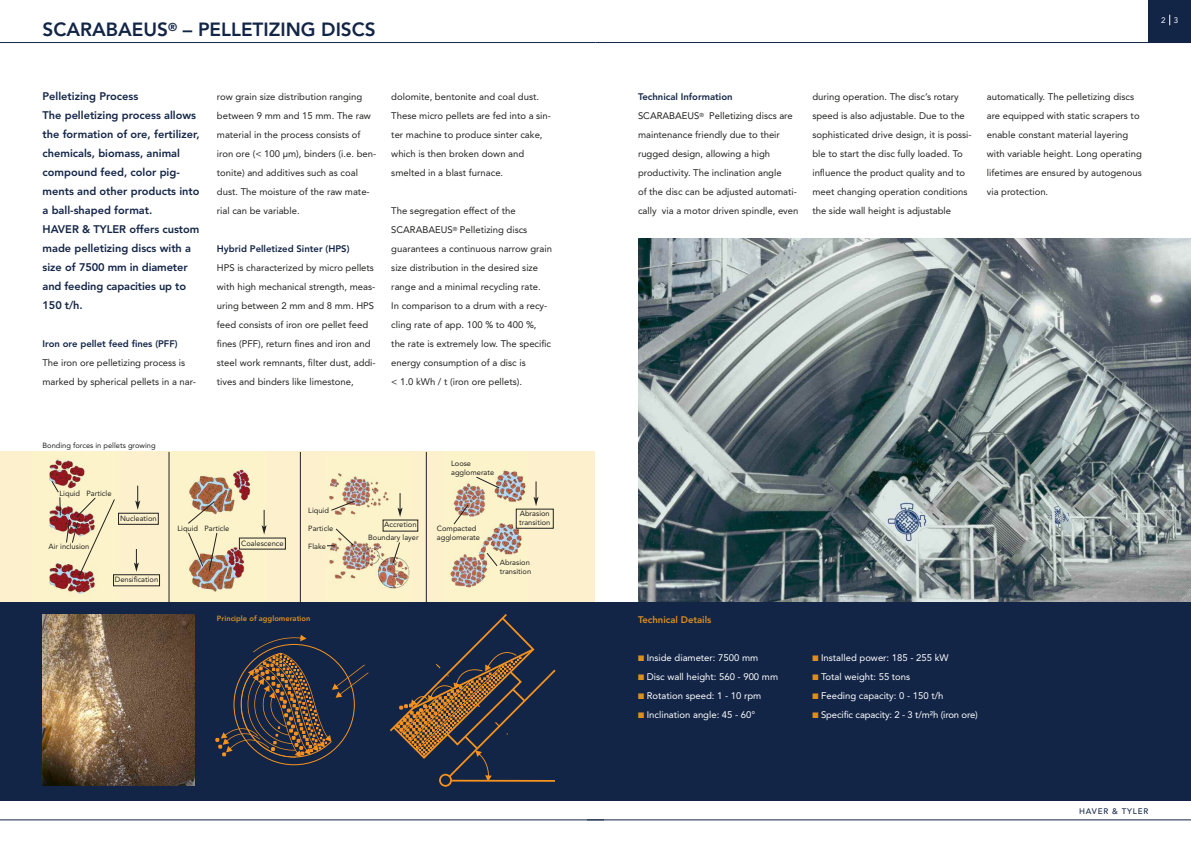
<style>
.page{position:relative;width:1191px;height:842px;background:#fff}
.page>*{position:absolute;margin:0;border:0;box-sizing:border-box;transform-origin:0 0}
.t1{font:800 19px "Avenir LT Std";color:#132547}
.t2{font:800 11px/19px "Avenir LT Std";color:#132547}
.t3{font:9.5px/19px "Avenir LT Std";color:#222221}
.t4{font:9.5px "Avenir LT Std";color:#fff}
.t5{font:800 9.5px "Avenir LT Std";color:#132547}
.t6{font:800 9.5px "Avenir LT Std";color:#dc901c}
.t7{font:500 8px "Avenir LT Std";letter-spacing:.1em;color:#132547}
.t8{font:8px "Avenir LT Std";color:#fff}
.t9{font:7.5px/9px "Avenir LT Std";color:#222221}
.t10{font:800 7.5px "Avenir LT Std";color:#dc901c}
.s1{font-weight:800;color:#132547}
.s2{color:#dc901c}
</style>
<div class="page">
<div style="left:0;top:452px;width:165px;height:152px;background:#fcf1cc"></div>
<img style="left:49px;top:457px;width:69px;height:138px">
<div style="left:164px;top:452px;width:125px;height:152px;background:#fcf1cc"></div>
<img style="left:186px;top:468px;width:80px;height:124px">
<div style="left:288px;top:452px;width:145px;height:152px;background:#fcf1cc"></div>
<img style="left:327px;top:473px;width:85px;height:116px">
<div style="left:424px;top:452px;width:171px;height:152px;background:#fcf1cc"></div>
<img style="left:449px;top:470px;width:78px;height:120px">
<div style="left:118px;top:513px;width:40px;height:11px;border:1px solid #222221"></div>
<svg style="left:135px;top:486px;width:5px;height:24px"></svg>
<svg style="left:134px;top:549px;width:5px;height:23px"></svg>
<svg style="left:262px;top:510px;width:5px;height:24px"></svg>
<svg style="left:188px;top:501px;width:27px;height:23px"></svg>
<svg style="left:209px;top:533px;width:8px;height:38px"></svg>
<svg style="left:188px;top:533px;width:15px;height:33px"></svg>
<svg style="left:397px;top:493px;width:5px;height:24px"></svg>
<svg style="left:331px;top:501px;width:24px;height:9px"></svg>
<svg style="left:327px;top:529px;width:26px;height:18px"></svg>
<svg style="left:393px;top:542px;width:7px;height:21px"></svg>
<svg style="left:533px;top:481px;width:5px;height:25px"></svg>
<svg style="left:487px;top:553px;width:10px;height:13px"></svg>
<svg style="left:454px;top:505px;width:14px;height:19px"></svg>
<svg style="left:476px;top:477px;width:23px;height:11px"></svg>
<img style="left:52px;top:481px;width:63px;height:95px">
<img style="left:638px;top:238px;width:553px;height:364px">
<div style="left:595px;top:602px;width:596px;height:199px;background:#132547"></div>
<hr style="left:587px;top:819px;width:604px;height:1px;background:#132547">
<div style="left:0;top:602px;width:596px;height:199px;background:#132547"></div>
<hr style="left:0;top:819px;width:604px;height:1px;background:#132547">
<svg style="left:215px;top:635px;width:153px;height:123px"></svg>
<hr style="left:452px;top:780px;width:103px;height:2px;background:#f7931d">
<div style="left:439px;top:774px;width:13px;height:13px;border:2px solid #f7931d;border-radius:50%"></div>
<svg style="left:390px;top:614px;width:165px;height:167px"></svg>
<img style="left:43px;top:615px;width:152px;height:171px">
<hr style="left:169px;top:452px;width:1px;height:150px;background:#222221">
<hr style="left:300px;top:452px;width:1px;height:150px;background:#222221">
<hr style="left:426px;top:452px;width:1px;height:150px;background:#222221">
<hr style="left:0;top:42px;width:595px;height:1px;background:#0e2a4c">
<hr style="left:595px;top:42px;width:596px;height:1px;background:#132547">
<div style="left:1148px;top:0;width:43px;height:43px;background:#132547"></div>
<h1 class="t1" style="left:43px;top:22px;width:335px">SCARABAEUS<sup>®</sup> – PELLETIZING DISCS</h1>
<p class="t2" style="left:43px;top:88px;width:159px">Pelletizing Process<br>The pelletizing process allows the formation of ore, fertilizer, chemicals, biomass, animal compound feed, color pig&shy;ments and other products into a ball-shaped format.<br>HAVER &amp; TYLER offers custom made pelletizing discs with a size of 7500 mm in diameter and feeding capacities up to<br>150 t/h.</p>
<p class="t5" style="left:43px;top:340px;width:137px">Iron ore pellet feed fines (PFF)</p>
<p class="t3" style="left:43px;top:354px;width:155px">The iron ore pelletizing process is marked by spherical pellets in a nar-</p>
<p class="t3" style="left:217px;top:88px;width:161px">row grain size distribution ranging between 9 mm and 15 mm. The raw material in the process consists of iron ore (&lt; 100 µm), binders (i.e. ben&shy;tonite) and additives such as coal dust. The moisture of the raw mate&shy;rial can be variable.</p>
<p class="t5" style="left:217px;top:245px;width:134px">Hybrid Pelletized Sinter (HPS)</p>
<p class="t3" style="left:217px;top:259px;width:160px">HPS is characterized by micro pellets with high mechanical strength, meas&shy;uring between 2 mm and 8 mm. HPS feed consists of iron ore pellet feed fines (PFF), return fines and iron and steel work remnants, filter dust, addi&shy;tives and binders like limestone,</p>
<p class="t3" style="left:391px;top:88px;width:161px">dolomite, bentonite and coal dust.<br>These micro pellets are fed into a sin&shy;ter machine to produce sinter cake, which is then broken down and smelted in a blast furnace.</p>
<p class="t3" style="left:391px;top:202px;width:162px">The segregation effect of the SCARABAEUS<sup>®</sup> Pelletizing discs guarantees a continuous narrow grain size distribution in the desired size range and a minimal recycling rate.<br>In comparison to a drum with a recy&shy;cling rate of app. 100 % to 400 %, the rate is extremely low. The specific energy consumption of a disc is<br>&lt; 1.0 kWh / t (iron ore pellets).</p>
<p class="t9" style="left:43px;top:441px;width:115px">Bonding forces in pellets growing</p>
<p class="t9" style="left:60px;top:489px;width:53px">Liquid Particle</p>
<p class="t9" style="left:451px;top:459px;width:45px">Loose agglomerate</p>
<p class="t9" style="left:48px;top:543px;width:42px">Air inclusion</p>
<p class="t9" style="left:120px;top:514px;width:38px">Nucleation</p>
<p class="t9" style="left:115px;top:576px;width:45px">Densification</p>
<p class="t9" style="left:177px;top:524px;width:53px">Liquid Particle</p>
<p class="t9" style="left:241px;top:539px;width:44px">Coalescence</p>
<p class="t9" style="left:308px;top:506px;width:22px">Liquid</p>
<p class="t9" style="left:308px;top:524px;width:27px">Particle</p>
<p class="t9" style="left:308px;top:542px;width:19px">Flake</p>
<p class="t10" style="left:217px;top:615px;width:95px">Principle of agglomeration</p>
<p class="t9" style="left:384px;top:521px;width:34px">Accretion</p>
<p class="t9" style="left:368px;top:534px;width:52px">Boundary layer</p>
<p class="t9" style="left:437px;top:525px;width:45px">Compacted agglomerate</p>
<p class="t9" style="left:519px;top:510px;width:33px">Abrasion transition</p>
<p class="t9" style="left:500px;top:559px;width:33px">Abrasion transition</p>
<p class="t8" style="left:1161px;top:17px;width:18px">2 3</p>
<p class="t3" style="left:638px;top:88px;width:162px"><span class="s1">Technical Information </span>SCARABAEUS<sup>®</sup> Pelletizing discs are maintenance friendly due to their rugged design, allowing a high productivity. The inclination angle<br>of the disc can be adjusted automati&shy;cally via a motor driven spindle, even</p>
<p class="t3" style="left:812px;top:88px;width:161px">during operation. The disc’s rotary speed is also adjustable. Due to the sophisticated drive design, it is possi&shy;ble to start the disc fully loaded. To influence the product quality and to meet changing operation conditions the side wall height is adjustable</p>
<p class="t3" style="left:986px;top:88px;width:157px">automatically. The pelletizing discs are equipped with static scrapers to enable constant material layering with variable height. Long operating lifetimes are ensured by autogenous via protection.</p>
<p class="t6" style="left:638px;top:616px;width:75px">Technical Details</p>
<p class="t4" style="left:638px;top:654px;width:122px"><span class="s2">■</span> Inside diameter: 7500 mm</p>
<p class="t4" style="left:638px;top:673px;width:142px"><span class="s2">■</span> Disc wall height: 560 - 900 mm</p>
<p class="t4" style="left:638px;top:692px;width:125px"><span class="s2">■</span> Rotation speed: 1 - 10 rpm</p>
<p class="t4" style="left:638px;top:711px;width:119px"><span class="s2">■</span> Inclination angle: 45 - 60°</p>
<p class="t4" style="left:812px;top:654px;width:138px"><span class="s2">■</span> Installed power: 185 - 255 kW</p>
<p class="t4" style="left:812px;top:673px;width:99px"><span class="s2">■</span> Total weight: 55 tons</p>
<p class="t4" style="left:812px;top:692px;width:133px"><span class="s2">■</span> Feeding capacity: 0 - 150 t/h</p>
<p class="t4" style="left:812px;top:711px;width:167px"><span class="s2">■</span> Specific capacity: 2 - 3 t/m²h (iron ore)</p>
<p class="t7" style="left:1079px;top:808px;width:71px">HAVER &amp; TYLER</p>
</div>
